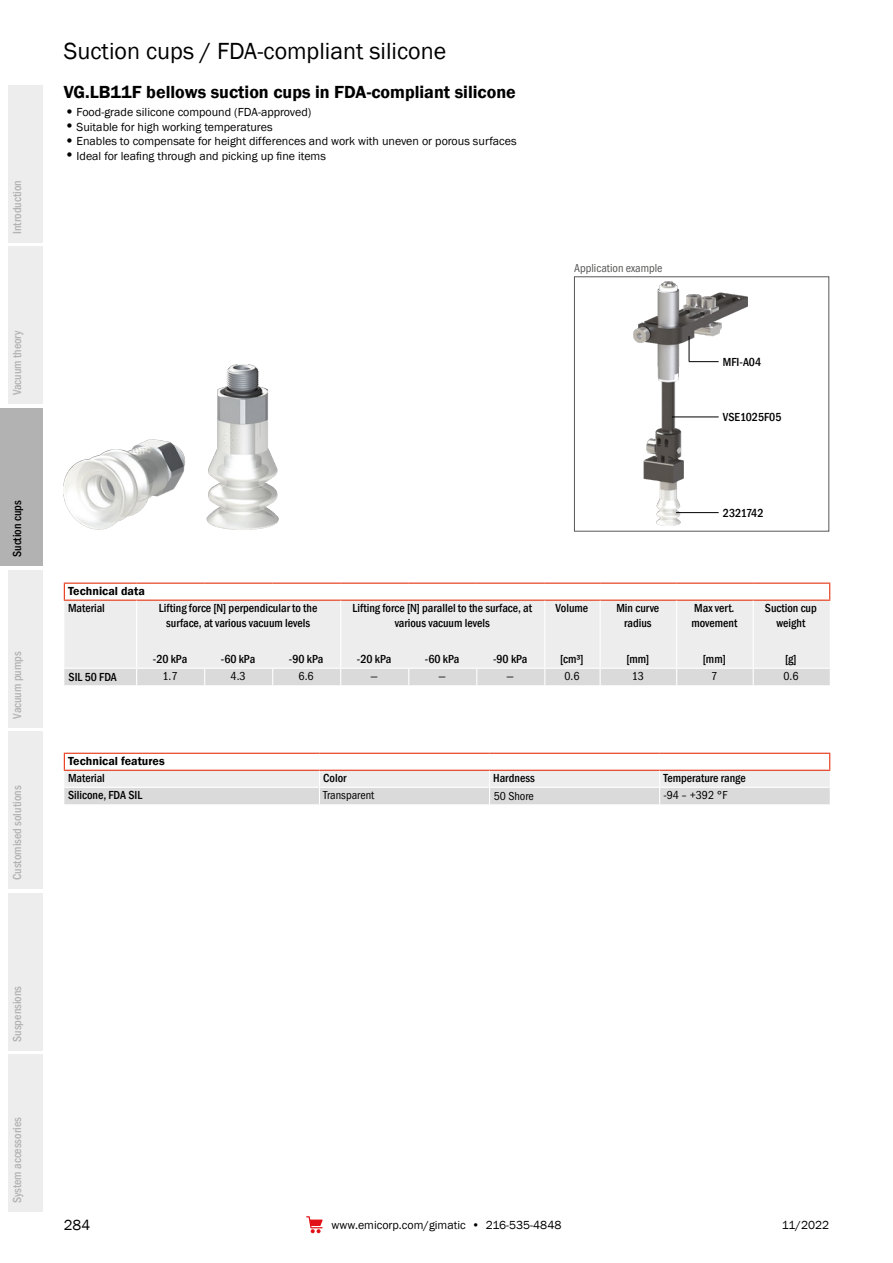
<style>
.page{position:relative;width:893px;height:1263px;background:#fff}
.page>*{position:absolute;margin:0;border:0;box-sizing:border-box;transform-origin:0 0}
.t1{font:24px "Franklin Gothic";color:#000}
.t2{font:600 18px "Franklin Gothic";color:#000}
.t3{font:15px "Franklin Gothic";color:#000}
.t4{font:500 condensed 12px/14.4px "Franklin Gothic";color:#000;text-align:center}
.t5{font:12px "Franklin Gothic";color:#000}
.t6{font:500 condensed 12px "Franklin Gothic";color:#b3b2b2}
.t7{font:12px "Franklin Gothic URW Cond";color:#000}
.t8{font:600 12px "Franklin Gothic";color:#000}
.t9{font:12px "Franklin Gothic URW Cond";color:#575756}
.t10{font:500 condensed 12px "Franklin Gothic";letter-spacing:-.025em;color:#000}
.s1{font-family:"ITC Franklin Gothic Std";font-weight:500;font-size:19.5px}
</style>
<div class="page">
<div style="left:0;top:408px;width:43px;height:158px;background:#b3b2b2"></div>
<div style="left:9px;top:247px;width:34px;height:157px;background:#ededed"></div>
<div style="left:9px;top:85px;width:34px;height:157px;background:#ededed"></div>
<div style="left:9px;top:570px;width:34px;height:157px;background:#ededed"></div>
<div style="left:9px;top:731px;width:34px;height:158px;background:#ededed"></div>
<div style="left:9px;top:893px;width:34px;height:157px;background:#ededed"></div>
<div style="left:9px;top:1054px;width:34px;height:158px;background:#ededed"></div>
<svg style="left:306px;top:1216px;width:17px;height:17px"></svg>
<div style="left:64px;top:601px;width:766px;height:67px;background:#ededed"></div>
<hr style="left:64px;top:583px;width:73px;height:1px;background:#e63312">
<hr style="left:137px;top:583px;width:68px;height:1px;background:#e63312">
<hr style="left:205px;top:583px;width:68px;height:1px;background:#e63312">
<hr style="left:273px;top:583px;width:68px;height:1px;background:#e63312">
<hr style="left:341px;top:583px;width:68px;height:1px;background:#e63312">
<hr style="left:409px;top:583px;width:68px;height:1px;background:#e63312">
<hr style="left:477px;top:583px;width:68px;height:1px;background:#e63312">
<hr style="left:545px;top:583px;width:55px;height:1px;background:#e63312">
<hr style="left:600px;top:583px;width:77px;height:1px;background:#e63312">
<hr style="left:677px;top:583px;width:76px;height:1px;background:#e63312">
<hr style="left:753px;top:583px;width:77px;height:1px;background:#e63312">
<hr style="left:64px;top:600px;width:73px;height:1px;background:#e63312">
<hr style="left:137px;top:600px;width:68px;height:1px;background:#e63312">
<hr style="left:205px;top:600px;width:68px;height:1px;background:#e63312">
<hr style="left:273px;top:600px;width:68px;height:1px;background:#e63312">
<hr style="left:341px;top:600px;width:68px;height:1px;background:#e63312">
<hr style="left:409px;top:600px;width:68px;height:1px;background:#e63312">
<hr style="left:477px;top:600px;width:68px;height:1px;background:#e63312">
<hr style="left:545px;top:600px;width:55px;height:1px;background:#e63312">
<hr style="left:600px;top:600px;width:77px;height:1px;background:#e63312">
<hr style="left:677px;top:600px;width:76px;height:1px;background:#e63312">
<hr style="left:753px;top:600px;width:77px;height:1px;background:#e63312">
<hr style="left:136px;top:601px;width:1px;height:67px;background:#fff">
<hr style="left:340px;top:601px;width:1px;height:67px;background:#fff">
<hr style="left:544px;top:601px;width:1px;height:67px;background:#fff">
<hr style="left:600px;top:601px;width:1px;height:67px;background:#fff">
<hr style="left:676px;top:601px;width:1px;height:67px;background:#fff">
<hr style="left:753px;top:601px;width:1px;height:67px;background:#fff">
<svg style="left:64px;top:668px;width:766px;height:17px;background:#dcdcdc"></svg>
<svg style="left:829px;top:584px;width:1px;height:16px"></svg>
<svg style="left:64px;top:584px;width:1px;height:16px"></svg>
<hr style="left:64px;top:753px;width:255px;height:1px;background:#e63312">
<hr style="left:319px;top:753px;width:171px;height:1px;background:#e63312">
<hr style="left:490px;top:753px;width:170px;height:1px;background:#e63312">
<hr style="left:660px;top:753px;width:170px;height:1px;background:#e63312">
<svg style="left:64px;top:754px;width:766px;height:50px"></svg>
<img style="left:64px;top:365px;width:215px;height:165px">
<img style="left:634px;top:282px;width:113px;height:243px">
<div style="left:574px;top:276px;width:255px;height:255px;border:1px solid #575756"></div>
<hr style="left:689px;top:361px;width:30px;height:1px;background:#000">
<hr style="left:672px;top:417px;width:47px;height:1px;background:#000">
<hr style="left:676px;top:512px;width:43px;height:1px;background:#000">
<svg style="left:689px;top:336px;width:1px;height:25px"></svg>
<p class="t6" style="left:9px;top:234px;width:55px;rotate:-90deg">Introduction</p>
<p class="t6" style="left:9px;top:395px;width:67px;rotate:-90deg">Vacuum theory</p>
<p class="t4" style="left:10px;top:557px;width:58px;rotate:-90deg">Suction cups</p>
<p class="t6" style="left:9px;top:719px;width:69px;rotate:-90deg">Vacuum pumps</p>
<p class="t6" style="left:9px;top:880px;width:96px;rotate:-90deg">Customised solutions</p>
<h1 class="t1" style="left:64px;top:36px;width:384px">Suction cups / FDA-compliant silicone</h1>
<h2 class="t2" style="left:64px;top:81px;width:454px">VG.LB11F bellows suction cups in FDA-compliant silicone</h2>
<p class="t5" style="left:64px;top:105px;width:249px"><span class="s1">•</span>Food-grade silicone compound (FDA-approved)</p>
<p class="t5" style="left:64px;top:119px;width:210px"><span class="s1">•</span>Suitable for high working temperatures</p>
<p class="t5" style="left:64px;top:134px;width:454px"><span class="s1">•</span>Enables to compensate for height differences and work with uneven or porous surfaces</p>
<p class="t5" style="left:64px;top:148px;width:264px"><span class="s1">•</span>Ideal for leafing through and picking up fine items</p>
<p class="t9" style="left:574px;top:259px;width:90px">Application example</p>
<p class="t4" style="left:723px;top:354px;width:40px">MFI-A04</p>
<p class="t4" style="left:723px;top:410px;width:60px">VSE1025F05</p>
<p class="t10" style="left:723px;top:505px;width:42px">2321742</p>
<p class="t8" style="left:68px;top:584px;width:78px">Technical data</p>
<p class="t4" style="left:68px;top:601px;width:38px">Material</p>
<p class="t4" style="left:159px;top:601px;width:160px">Lifting force [N] perpendicular to the surface, at various vacuum levels</p>
<p class="t4" style="left:352px;top:601px;width:181px">Lifting force [N] parallel to the surface, at various vacuum levels</p>
<p class="t4" style="left:556px;top:601px;width:34px">Volume</p>
<p class="t4" style="left:616px;top:601px;width:44px">Min curve radius</p>
<p class="t4" style="left:691px;top:601px;width:47px;text-align:left">Max vert. movement</p>
<p class="t4" style="left:765px;top:601px;width:53px">Suction cup weight</p>
<p class="t4" style="left:69px;top:670px;width:50px">SIL 50 FDA</p>
<p class="t4" style="left:153px;top:652px;width:36px">-20 kPa</p>
<p class="t4" style="left:221px;top:652px;width:36px">-60 kPa</p>
<p class="t4" style="left:289px;top:652px;width:36px">-90 kPa</p>
<p class="t4" style="left:357px;top:652px;width:36px">-20 kPa</p>
<p class="t4" style="left:425px;top:652px;width:36px">-60 kPa</p>
<p class="t4" style="left:493px;top:652px;width:36px">-90 kPa</p>
<p class="t4" style="left:560px;top:652px;width:25px">[cm³]</p>
<p class="t4" style="left:626px;top:652px;width:24px">[mm]</p>
<p class="t4" style="left:703px;top:652px;width:24px">[mm]</p>
<p class="t4" style="left:785px;top:652px;width:13px">[g]</p>
<p class="t7" style="left:162px;top:667px;width:17px">1.7</p>
<p class="t7" style="left:231px;top:667px;width:17px">4.3</p>
<p class="t7" style="left:299px;top:667px;width:17px">6.6</p>
<p class="t7" style="left:370px;top:667px;width:9px">—</p>
<p class="t7" style="left:438px;top:667px;width:9px">—</p>
<p class="t7" style="left:507px;top:667px;width:9px">—</p>
<p class="t7" style="left:564px;top:667px;width:17px">0.6</p>
<p class="t7" style="left:632px;top:667px;width:14px">13</p>
<p class="t7" style="left:711px;top:667px;width:8px">7</p>
<p class="t7" style="left:783px;top:667px;width:17px">0.6</p>
<p class="t8" style="left:68px;top:754px;width:98px">Technical features</p>
<p class="t4" style="left:68px;top:771px;width:38px">Material</p>
<p class="t4" style="left:323px;top:771px;width:25px">Color</p>
<p class="t4" style="left:493px;top:771px;width:43px">Hardness</p>
<p class="t4" style="left:663px;top:771px;width:84px">Temperature range</p>
<p class="t4" style="left:68px;top:788px;width:76px">Silicone, FDA SIL</p>
<p class="t7" style="left:323px;top:787px;width:53px">Transparent</p>
<p class="t7" style="left:663px;top:787px;width:66px">-94 – +392 °F</p>
<p class="t7" style="left:494px;top:787px;width:42px">50 Shore</p>
<p class="t6" style="left:9px;top:1042px;width:58px;rotate:-90deg">Suspensions</p>
<p class="t6" style="left:9px;top:1203px;width:88px;rotate:-90deg">System accessories</p>
<p class="t3" style="left:64px;top:1216px;width:28px">284</p>
<p class="t5" style="left:332px;top:1217px;width:231px">www.emicorp.com/gimatic • 216-535-4848</p>
<p class="t5" style="left:782px;top:1217px;width:49px">11/2022</p>
</div>
